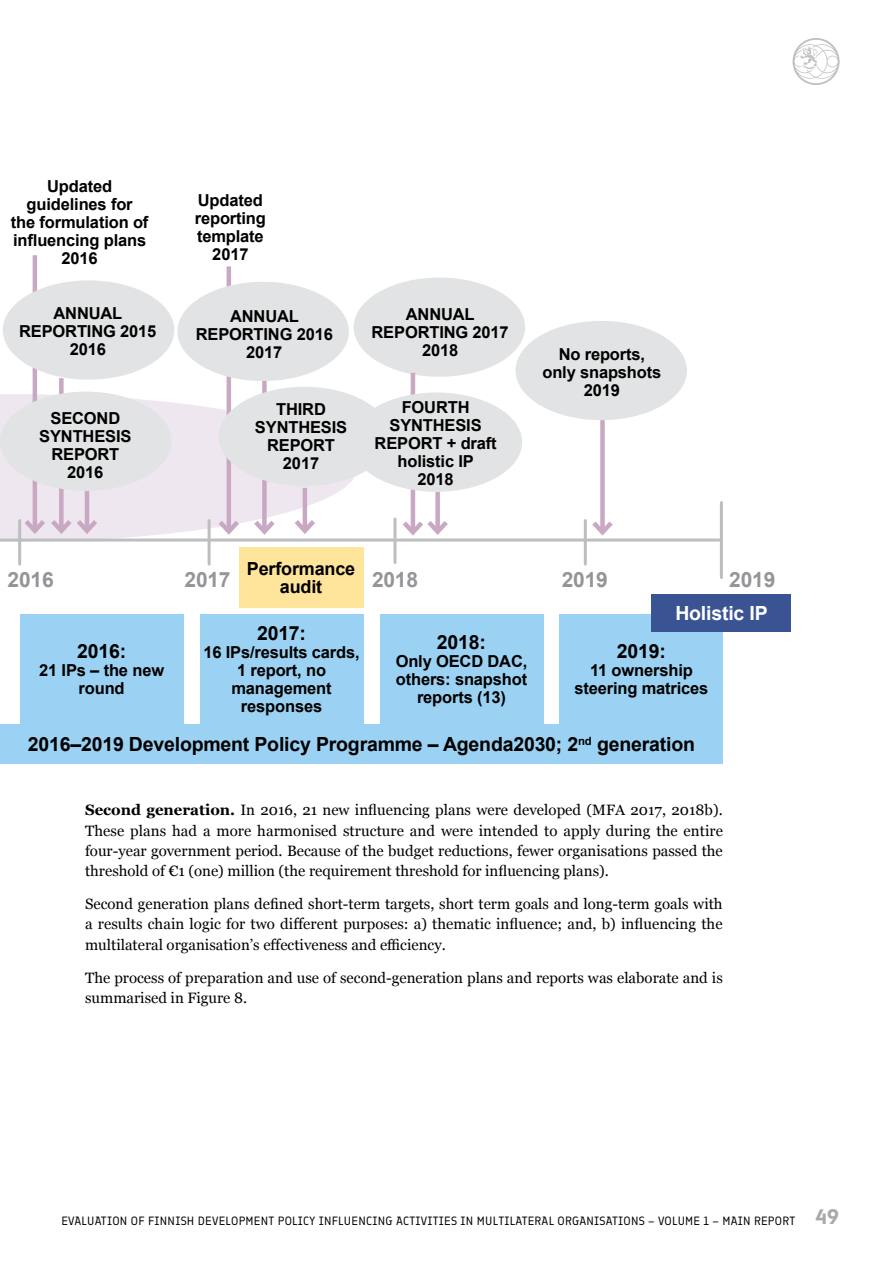
<style>
.page{position:relative;width:893px;height:1263px;background:#fff}
.page>*{position:absolute;margin:0;border:0;box-sizing:border-box;transform-origin:0 0}
.t1{font:700 21px "Arial";letter-spacing:-.01em;color:#939598}
.t2{font:700 19.5px "Arial";letter-spacing:-.01em;color:#000}
.t3{font:700 19.5px "Arial";letter-spacing:-.01em;color:#fff}
.t4{font:700 18px/18px "Arial";letter-spacing:-.01em;color:#000;text-align:center}
.t5{font:700 16.5px/18px "Arial";letter-spacing:-.01em;color:#000;text-align:center}
.t6{font:15px/20.2px "Georgia";color:#000;text-align:justify}
.t7{font:12px "Finlandica";letter-spacing:.02em;color:#000}
.s1{font-weight:700}
.s2{font-weight:700;font-size:21px;color:#a7a9ac}
</style>
<div class="page">
<svg style="left:793px;top:38px;width:46px;height:47px"></svg>
<svg style="left:0;top:394px;width:356px;height:144px;fill:#efe7ef"></svg>
<hr style="left:33px;top:255px;width:4px;height:276px;background:#c8a8c2">
<div style="left:515px;top:321px;width:172px;height:99px;background:#e2e3e4;border-radius:50%"></div>
<div style="left:20px;top:614px;width:163px;height:110px;background:#9bd2f3"></div>
<div style="left:200px;top:614px;width:163px;height:110px;background:#9bd2f3"></div>
<div style="left:380px;top:614px;width:163px;height:110px;background:#9bd2f3"></div>
<div style="left:560px;top:614px;width:163px;height:110px;background:#9bd2f3"></div>
<div style="left:0;top:724px;width:723px;height:40px;background:#9bd2f3"></div>
<hr style="left:0;top:538px;width:721px;height:3px;background:#bcbec0">
<hr style="left:720px;top:502px;width:3px;height:75px;background:#bcbec0">
<hr style="left:584px;top:520px;width:3px;height:44px;background:#bcbec0">
<hr style="left:393px;top:519px;width:3px;height:44px;background:#bcbec0">
<hr style="left:208px;top:520px;width:3px;height:44px;background:#bcbec0">
<hr style="left:18px;top:520px;width:3px;height:44px;background:#bcbec0">
<div style="left:600px;top:420px;width:5px;height:112px;background:#c8a8c2"></div>
<svg style="left:588px;top:517px;width:29px;height:22px"></svg>
<hr style="left:85px;top:491px;width:4px;height:40px;background:#c8a8c2">
<div style="left:3px;top:280px;width:171px;height:100px;background:#e2e3e4;border-radius:50%"></div>
<div style="left:59px;top:378px;width:5px;height:153px;background:#c8a8c2"></div>
<svg style="left:20px;top:515px;width:82px;height:22px;background:#e3d5e2"></svg>
<div style="left:435px;top:492px;width:5px;height:40px;background:#c8a8c2"></div>
<div style="left:354px;top:277px;width:171px;height:100px;background:#e2e3e4;border-radius:50%"></div>
<hr style="left:411px;top:373px;width:4px;height:159px;background:#c8a8c2">
<svg style="left:398px;top:516px;width:55px;height:23px"></svg>
<div style="left:652px;top:594px;width:139px;height:37px;background:#3a5493"></div>
<hr style="left:303px;top:488px;width:4px;height:43px;background:#c8a8c2">
<svg style="left:290px;top:515px;width:30px;height:22px"></svg>
<div style="left:351px;top:392px;width:171px;height:100px;background:#e2e3e4;border-radius:50%"></div>
<hr style="left:227px;top:266px;width:4px;height:265px;background:#c8a8c2">
<div style="left:262px;top:381px;width:5px;height:150px;background:#c8a8c2"></div>
<svg style="left:214px;top:516px;width:65px;height:22px"></svg>
<div style="left:177px;top:282px;width:172px;height:99px;background:#e2e3e4;border-radius:50%"></div>
<div style="left:219px;top:387px;width:171px;height:99px;background:#e2e3e4;border-radius:50%"></div>
<div style="left:0;top:392px;width:171px;height:99px;background:#e2e3e4;border-radius:50%"></div>
<div style="left:239px;top:548px;width:124px;height:60px;background:#ffe49b"></div>
<p class="t5" style="left:11px;top:178px;width:139px">Updated guidelines for<br>the formulation of influencing plans<br>2016</p>
<p class="t5" style="left:195px;top:191px;width:73px">Updated reporting template<br>2017</p>
<p class="t5" style="left:19px;top:305px;width:139px">ANNUAL<br>REPORTING 2015<br>2016</p>
<p class="t5" style="left:372px;top:305px;width:139px">ANNUAL<br>REPORTING 2017<br>2018</p>
<p class="t5" style="left:196px;top:307px;width:139px">ANNUAL<br>REPORTING 2016<br>2017</p>
<p class="t5" style="left:39px;top:410px;width:94px">SECOND<br>SYNTHESIS<br>REPORT<br>2016</p>
<p class="t5" style="left:255px;top:401px;width:94px">THIRD<br>SYNTHESIS<br>REPORT<br>2017</p>
<p class="t5" style="left:375px;top:399px;width:124px">FOURTH<br>SYNTHESIS<br>REPORT + draft holistic IP<br>2018</p>
<p class="t5" style="left:542px;top:346px;width:120px">No reports, only snapshots<br>2019</p>
<p class="t4" style="left:247px;top:560px;width:110px">Performance audit</p>
<h1 class="t1" style="left:8px;top:566px;width:48px">2016</h1>
<h1 class="t1" style="left:185px;top:566px;width:48px">2017</h1>
<h1 class="t1" style="left:372px;top:566px;width:48px">2018</h1>
<h1 class="t1" style="left:562px;top:566px;width:48px">2019</h1>
<h1 class="t1" style="left:729px;top:566px;width:48px">2019</h1>
<h2 class="t3" style="left:675px;top:600px;width:94px">Holistic IP</h2>
<h2 class="t2" style="left:257px;top:620px;width:51px">2017:</h2>
<p class="t5" style="left:203px;top:644px;width:158px">16 IPs/results cards,<br>1 report, no management responses</p>
<h2 class="t2" style="left:437px;top:629px;width:51px">2018:</h2>
<p class="t5" style="left:396px;top:653px;width:133px">Only OECD DAC, others: snapshot reports (13)</p>
<h2 class="t2" style="left:617px;top:638px;width:51px">2019:</h2>
<p class="t5" style="left:574px;top:662px;width:135px">11 ownership steering matrices</p>
<h2 class="t2" style="left:28px;top:731px;width:669px">2016–2019 Development Policy Programme – Agenda2030; 2<sup>nd</sup> generation</h2>
<h2 class="t2" style="left:77px;top:638px;width:51px">2016:</h2>
<p class="t5" style="left:39px;top:662px;width:127px">21 IPs – the new round</p>
<p class="t6" style="left:85px;top:799px;width:639px"><span class="s1">Second generation.</span> In 2016, 21 new influencing plans were developed (MFA 2017, 2018b).<br>These plans had a more harmonised structure and were intended to apply during the entire four-year government period. Because of the budget reductions, fewer organisations passed the threshold of €1 (one) million (the requirement threshold for influencing plans).</p>
<p class="t6" style="left:85px;top:893px;width:639px">Second generation plans defined short-term targets, short term goals and long-term goals with a results chain logic for two different purposes: a) thematic influence; and, b) influencing the multilateral organisation’s effectiveness and efficiency.</p>
<p class="t6" style="left:85px;top:967px;width:639px">The process of preparation and use of second-generation plans and reports was elaborate and is summarised in Figure 8.</p>
<p class="t7" style="left:61px;top:1214px;width:779px">EVALUATION OF FINNISH DEVELOPMENT POLICY INFLUENCING ACTIVITIES IN MULTILATERAL ORGANISATIONS – VOLUME 1 – MAIN REPORT <span class="s2">49</span></p>
</div>
